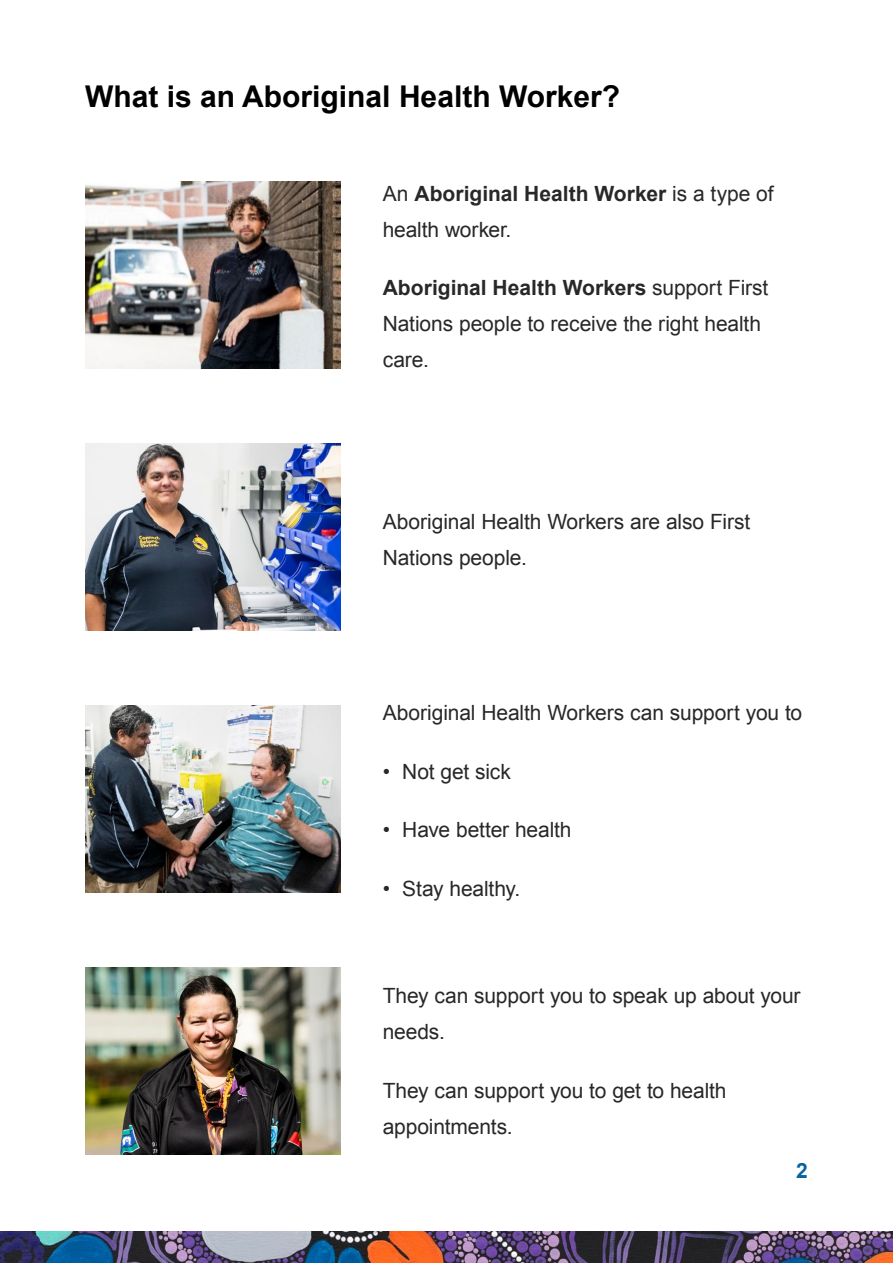
<style>
.page{position:relative;width:893px;height:1263px;background:#fff}
.page>*{position:absolute;margin:0;border:0;box-sizing:border-box;transform-origin:0 0}
.t1{font:700 30px "Arial";color:#000}
.t2{font:21px/36px "Arial";letter-spacing:-.005em;color:#292829}
.t3{font:700 21px "Arial";color:#0465a0}
.s1{font-weight:700}
</style>
<div class="page">
<img style="left:0;top:1231px;width:893px;height:32px">
<img style="left:85px;top:443px;width:255px;height:187px">
<img style="left:85px;top:705px;width:255px;height:187px">
<img style="left:85px;top:967px;width:255px;height:187px">
<img style="left:85px;top:182px;width:255px;height:187px">
<h1 class="t1" style="left:85px;top:77px;width:537px">What is an Aboriginal Health Worker?</h1>
<p class="t2" style="left:383px;top:176px;width:392px">An <span class="s1">Aboriginal Health Worker</span> is a type of health worker.</p>
<p class="t2" style="left:383px;top:270px;width:387px"><span class="s1">Aboriginal Health Workers</span> support First<br>Nations people to receive the right health care.</p>
<p class="t2" style="left:383px;top:504px;width:369px">Aboriginal Health Workers are also First<br>Nations people.</p>
<p class="t2" style="left:383px;top:695px;width:421px">Aboriginal Health Workers can support you to</p>
<p class="t2" style="left:383px;top:754px;width:130px">• Not get sick</p>
<p class="t2" style="left:383px;top:812px;width:190px">• Have better health</p>
<p class="t2" style="left:383px;top:871px;width:139px">• Stay healthy.</p>
<p class="t2" style="left:383px;top:978px;width:419px">They can support you to speak up about your needs.</p>
<p class="t2" style="left:383px;top:1072px;width:345px">They can support you to get to health appointments.</p>
<p class="t3" style="left:796px;top:1157px;width:13px">2</p>
</div>
